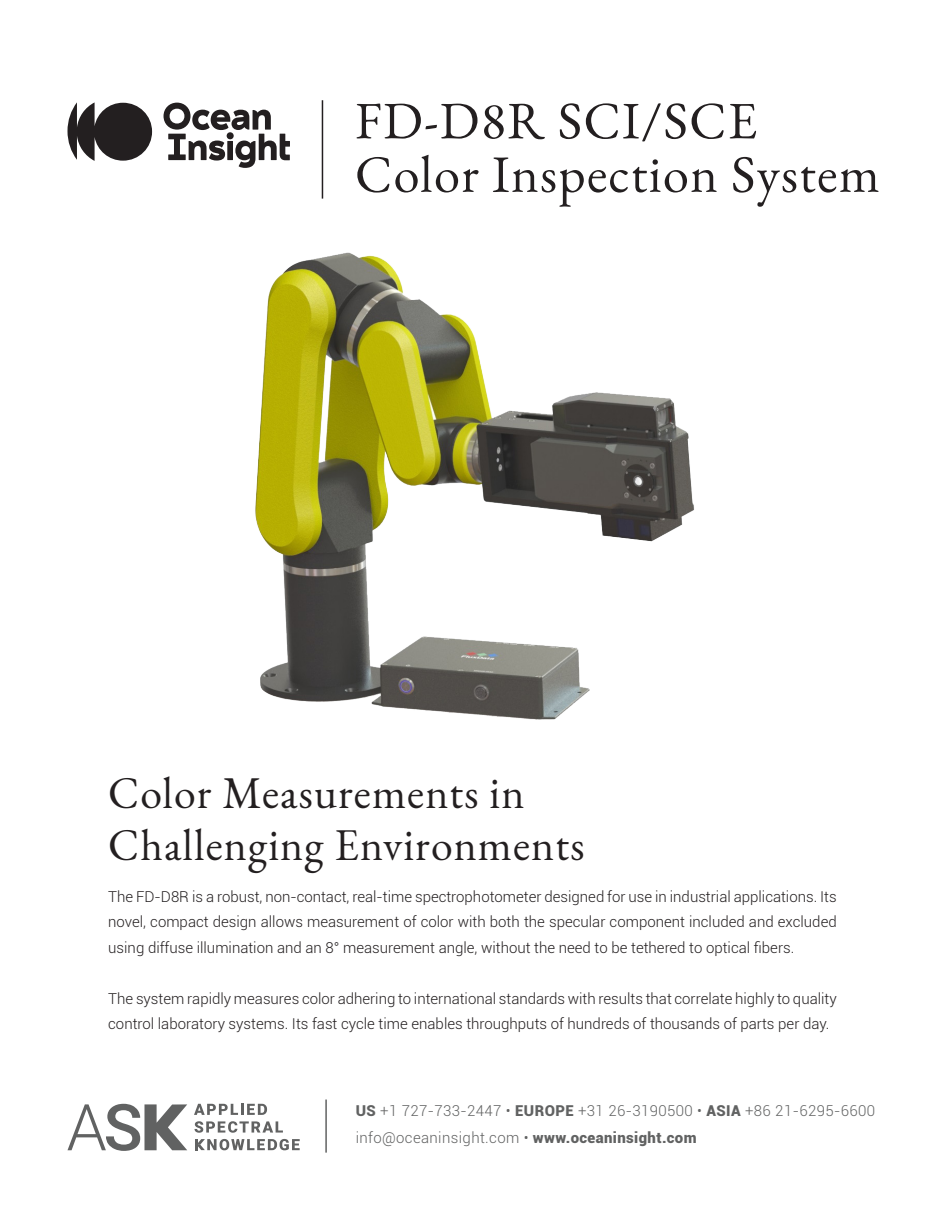
<style>
.page{position:relative;width:945px;height:1215px;background:#fff}
.page>*{position:absolute;margin:0;border:0;box-sizing:border-box;transform-origin:0 0}
.t1{font:52.5px "EB Garamond";letter-spacing:.025em;color:#231f20}
.t2{font:44.25px "EB Garamond";letter-spacing:.025em;color:#231f20}
.t3{font:300 15px/25.5px "Roboto";color:#231f20;text-align:justify}
.t4{font:300 15px "Roboto";letter-spacing:.025em;color:#616262}
.s1{font-weight:900}
</style>
<div class="page">
<img style="left:255px;top:252px;width:439px;height:468px">
<svg style="left:67px;top:102px;width:85px;height:59px"></svg>
<svg style="left:164px;top:103px;width:126px;height:65px"></svg>
<hr style="left:322px;top:100px;width:1px;height:99px;background:#231f20">
<hr style="left:325px;top:1100px;width:2px;height:53px;background:#616262">
<svg style="left:194px;top:1104px;width:73px;height:11px"></svg>
<svg style="left:195px;top:1121px;width:88px;height:12px"></svg>
<svg style="left:195px;top:1139px;width:105px;height:11px"></svg>
<svg style="left:68px;top:1104px;width:119px;height:47px"></svg>
<p class="t1" style="left:355px;top:87px;width:404px">FD-D8R SCI/SCE</p>
<p class="t1" style="left:355px;top:140px;width:526px">Color Inspection System</p>
<p class="t2" style="left:108px;top:764px;width:418px">Color Measurements in</p>
<p class="t2" style="left:108px;top:817px;width:478px">Challenging Environments</p>
<p class="t3" style="left:108px;top:883px;width:730px">The FD-D8R is a robust, non-contact, real-time spectrophotometer designed for use in industrial applications. Its novel, compact design allows measurement of color with both the specular component included and excluded using diffuse illumination and an 8° measurement angle, without the need to be tethered to optical fibers.</p>
<p class="t3" style="left:108px;top:985px;width:730px">The system rapidly measures color adhering to international standards with results that correlate highly to quality control laboratory systems. Its fast cycle time enables throughputs of hundreds of thousands of parts per day.</p>
<p class="t4" style="left:356px;top:1101px;width:521px"><span class="s1">US</span> +1 727-733-2447 • <span class="s1">EUROPE</span> +31 26-3190500 • <span class="s1">ASIA</span> +86 21-6295-6600</p>
<p class="t4" style="left:356px;top:1128px;width:342px">info@oceaninsight.com • <span class="s1">www.oceaninsight.com</span></p>
</div>
